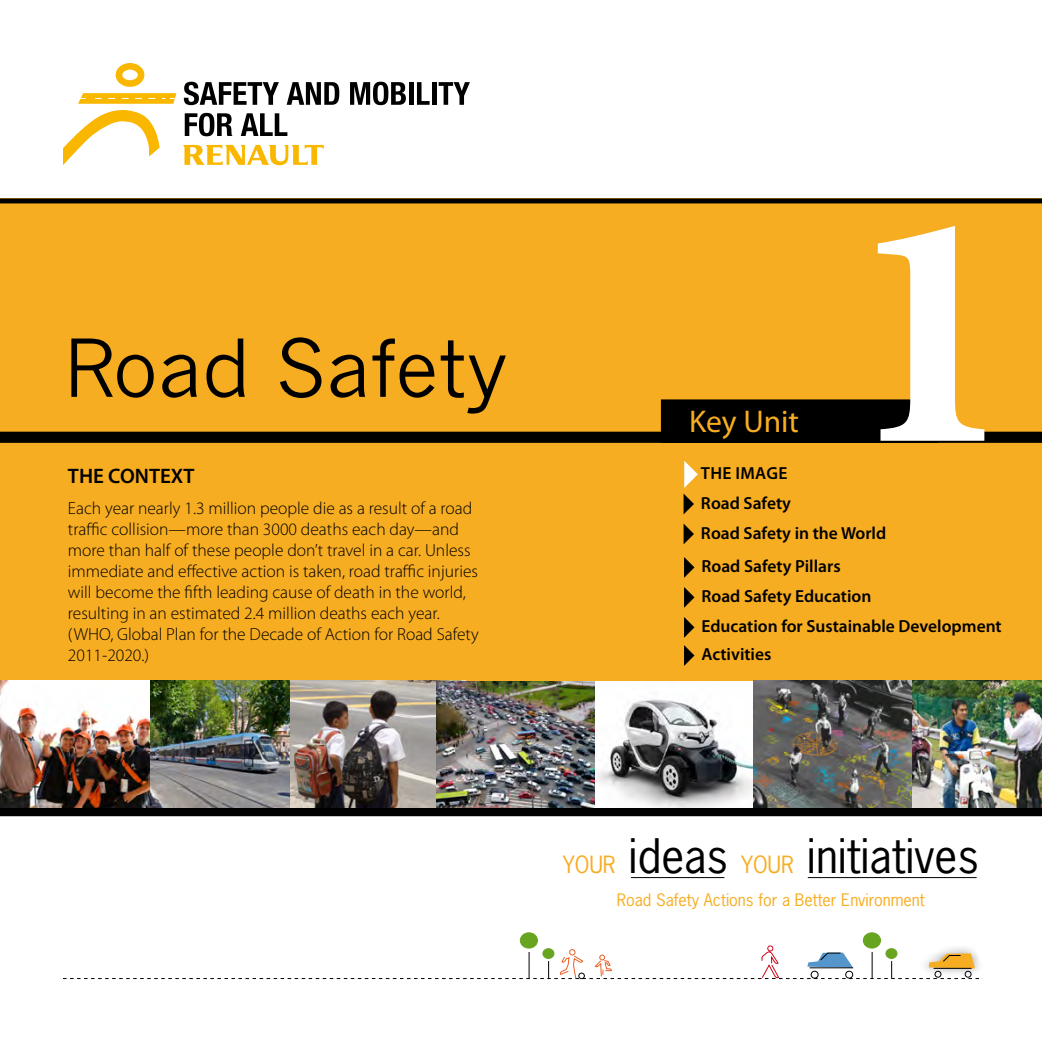
<style>
.page{position:relative;width:1042px;height:1042px;background:#fff}
.page>*{position:absolute;margin:0;border:0;box-sizing:border-box;transform-origin:0 0}
.t1{font:700 338.28px "Minion Pro";color:#fff}
.t2{font:78.75px "News Gothic";color:#000}
.t3{font:44.8px "News Gothic Std";color:#000}
.t4{font:31.5px "Myriad Pro";color:#f7ad21}
.t5{font:600 21px "Myriad Pro";color:#000}
.t6{font:300 17.5px/21px "Myriad Pro";color:#000}
.t7{font:600 17.5px/29.9px "Myriad Pro";color:#000}
.t8{font:600 17.5px "Myriad Pro";letter-spacing:.02em;color:#000}
.t9{font:16.28px "News Gothic Std";color:#f7ad21}
.s1{font-size:22.4px;color:#f7ad21}
</style>
<div class="page">
<div style="left:0;top:199px;width:1042px;height:492px;background:#f7ad21"></div>
<svg style="left:0;top:432px;width:1042px;height:11px;background:#030200"></svg>
<svg style="left:0;top:198px;width:1042px;height:5px;background:#171003"></svg>
<svg style="left:0;top:807px;width:1042px;height:9px;background:#0e0e0e"></svg>
<div style="left:662px;top:400px;width:275px;height:42px;background:#000"></div>
<div style="left:661px;top:399px;width:277px;height:44px;border:2px solid #000"></div>
<svg style="left:683px;top:523px;width:11px;height:21px"></svg>
<svg style="left:683px;top:461px;width:15px;height:53px"></svg>
<svg style="left:684px;top:557px;width:11px;height:20px"></svg>
<svg style="left:684px;top:587px;width:11px;height:20px"></svg>
<svg style="left:684px;top:617px;width:11px;height:20px"></svg>
<svg style="left:684px;top:645px;width:11px;height:20px"></svg>
<hr style="left:631px;top:877px;width:93px;height:1px;background:#000">
<hr style="left:808px;top:877px;width:168px;height:1px;background:#000">
<div style="left:863px;top:933px;width:17px;height:15px;background:#67a420;border-radius:50%"></div>
<div style="left:863px;top:932px;width:18px;height:16px;border:1px solid #67a420;border-radius:50%"></div>
<div style="left:520px;top:933px;width:17px;height:15px;background:#67a420;border-radius:50%"></div>
<div style="left:520px;top:932px;width:18px;height:16px;border:1px solid #67a420;border-radius:50%"></div>
<svg style="left:63px;top:945px;width:916px;height:34px"></svg>
<div style="left:543px;top:948px;width:11px;height:10px;background:#67a420;border-radius:50%"></div>
<div style="left:542px;top:948px;width:12px;height:11px;border:1px solid #67a420;border-radius:50%"></div>
<svg style="left:184px;top:82px;width:95px;height:23px"></svg>
<svg style="left:287px;top:82px;width:52px;height:23px"></svg>
<svg style="left:350px;top:82px;width:56px;height:23px"></svg>
<hr style="left:409px;top:82px;width:4px;height:23px;background:#000">
<svg style="left:417px;top:82px;width:13px;height:23px"></svg>
<hr style="left:432px;top:82px;width:4px;height:23px;background:#000">
<svg style="left:439px;top:82px;width:31px;height:23px"></svg>
<svg style="left:185px;top:113px;width:47px;height:23px"></svg>
<svg style="left:241px;top:113px;width:46px;height:23px"></svg>
<svg style="left:63px;top:93px;width:113px;height:72px"></svg>
<svg style="left:183px;top:145px;width:141px;height:20px"></svg>
<svg style="left:116px;top:63px;width:28px;height:24px"></svg>
<img style="left:149px;top:681px;width:141px;height:126px">
<img style="left:0;top:681px;width:149px;height:126px">
<img style="left:290px;top:681px;width:146px;height:126px">
<img style="left:436px;top:681px;width:159px;height:126px">
<img style="left:912px;top:681px;width:130px;height:126px">
<img style="left:595px;top:681px;width:317px;height:126px">
<h2 class="t2" style="left:63px;top:323px;width:445px">Road Safety</h2>
<p class="t5" style="left:68px;top:463px;width:128px">THE CONTEXT</p>
<p class="t6" style="left:68px;top:498px;width:412px">Each year nearly 1.3 million people die as a result of a road traffic collision—more than 3000 deaths each day—and more than half of these people don’t travel in a car. Unless immediate and effective action is taken, road traffic injuries will become the fifth leading cause of death in the world, resulting in an estimated 2.4 million deaths each year. (WHO, Global Plan for the Decade of Action for Road Safety 2011-2020.)</p>
<h3 class="t4" style="left:689px;top:402px;width:112px">Key Unit</h3>
<p class="t8" style="left:701px;top:462px;width:88px">THE IMAGE</p>
<p class="t7" style="left:701px;top:487px;width:92px">Road Safety</p>
<h1 class="t1" style="left:846px;top:94px;width:171px">1</h1>
<p class="t7" style="left:701px;top:517px;width:187px">Road Safety in the World</p>
<p class="t7" style="left:701px;top:551px;width:302px">Road Safety Pillars<br>Road Safety Education<br>Education for Sustainable Development</p>
<p class="t7" style="left:701px;top:639px;width:71px">Activities</p>
<h3 class="t3" style="left:563px;top:827px;width:418px"><span class="s1">YOUR</span> ideas <span class="s1">YOUR</span> initiatives</h3>
<p class="t9" style="left:617px;top:890px;width:309px">Road Safety Actions for a Better Environment</p>
</div>
